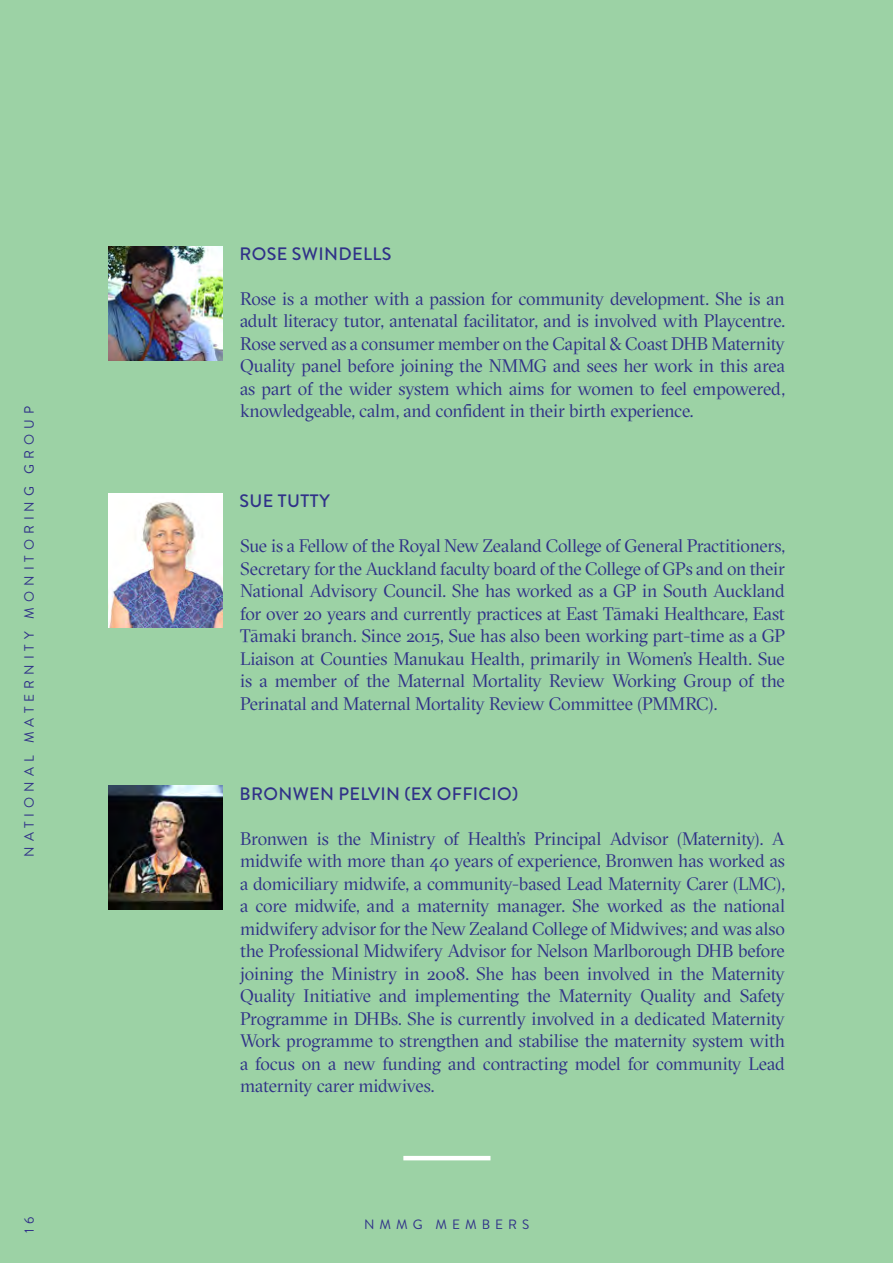
<style>
.page{position:relative;width:893px;height:1263px;background:#9cd2a5}
.page>*{position:absolute;margin:0;border:0;box-sizing:border-box;transform-origin:0 0}
.t1{font:18px/22.5px "GT Sectra Fine";letter-spacing:-.01em;color:#303188;text-align:justify}
.t2{font:500 18px "Brandon Grotesque";letter-spacing:.02em;color:#303188}
.t3{font:13.5px "Brandon Grotesque";letter-spacing:.37em;color:#303188}
</style>
<div class="page">
<img style="left:108px;top:493px;width:114px;height:134px">
<img style="left:108px;top:785px;width:114px;height:125px">
<img style="left:108px;top:246px;width:114px;height:114px">
<hr style="left:403px;top:1156px;width:87px;height:4px;background:#fff">
<p class="t3" style="left:20px;top:857px;width:452px;rotate:-90deg">NATIONAL MATERNITY MONITORING GROUP</p>
<p class="t3" style="left:20px;top:1233px;width:18px;rotate:-90deg">1 6</p>
<p class="t2" style="left:240px;top:241px;width:153px">ROSE SWINDELLS</p>
<p class="t1" style="left:240px;top:287px;width:546px">Rose is a mother with a passion for community development. She is an adult literacy tutor, antenatal facilitator, and is involved with Playcentre.<br>Rose served as a consumer member on the Capital &amp; Coast DHB Maternity Quality panel before joining the NMMG and sees her work in this area as part of the wider system which aims for women to feel empowered, knowledgeable, calm, and confident in their birth experience.</p>
<p class="t2" style="left:240px;top:488px;width:92px">SUE TUTTY</p>
<p class="t1" style="left:240px;top:534px;width:546px">Sue is a Fellow of the Royal New Zealand College of General Practitioners, Secretary for the Auckland faculty board of the College of GPs and on their National Advisory Council. She has worked as a GP in South Auckland for over 20 years and currently practices at East Tāmaki Healthcare, East Tāmaki branch. Since 2015, Sue has also been working part-time as a GP Liaison at Counties Manukau Health, primarily in Women’s Health. Sue is a member of the Maternal Mortality Review Working Group of the Perinatal and Maternal Mortality Review Committee (PMMRC).</p>
<p class="t2" style="left:240px;top:781px;width:280px">BRONWEN PELVIN (EX OFFICIO)</p>
<p class="t1" style="left:240px;top:827px;width:546px">Bronwen is the Ministry of Health’s Principal Advisor (Maternity). A midwife with more than 40 years of experience, Bronwen has worked as a domiciliary midwife, a community-based Lead Maternity Carer (LMC), a core midwife, and a maternity manager. She worked as the national midwifery advisor for the New Zealand College of Midwives; and was also the Professional Midwifery Advisor for Nelson Marlborough DHB before joining the Ministry in 2008. She has been involved in the Maternity Quality Initiative and implementing the Maternity Quality and Safety Programme in DHBs. She is currently involved in a dedicated Maternity Work programme to strengthen and stabilise the maternity system with a focus on a new funding and contracting model for community Lead maternity carer midwives.</p>
<p class="t3" style="left:364px;top:1215px;width:167px">NMMG MEMBERS</p>
</div>
